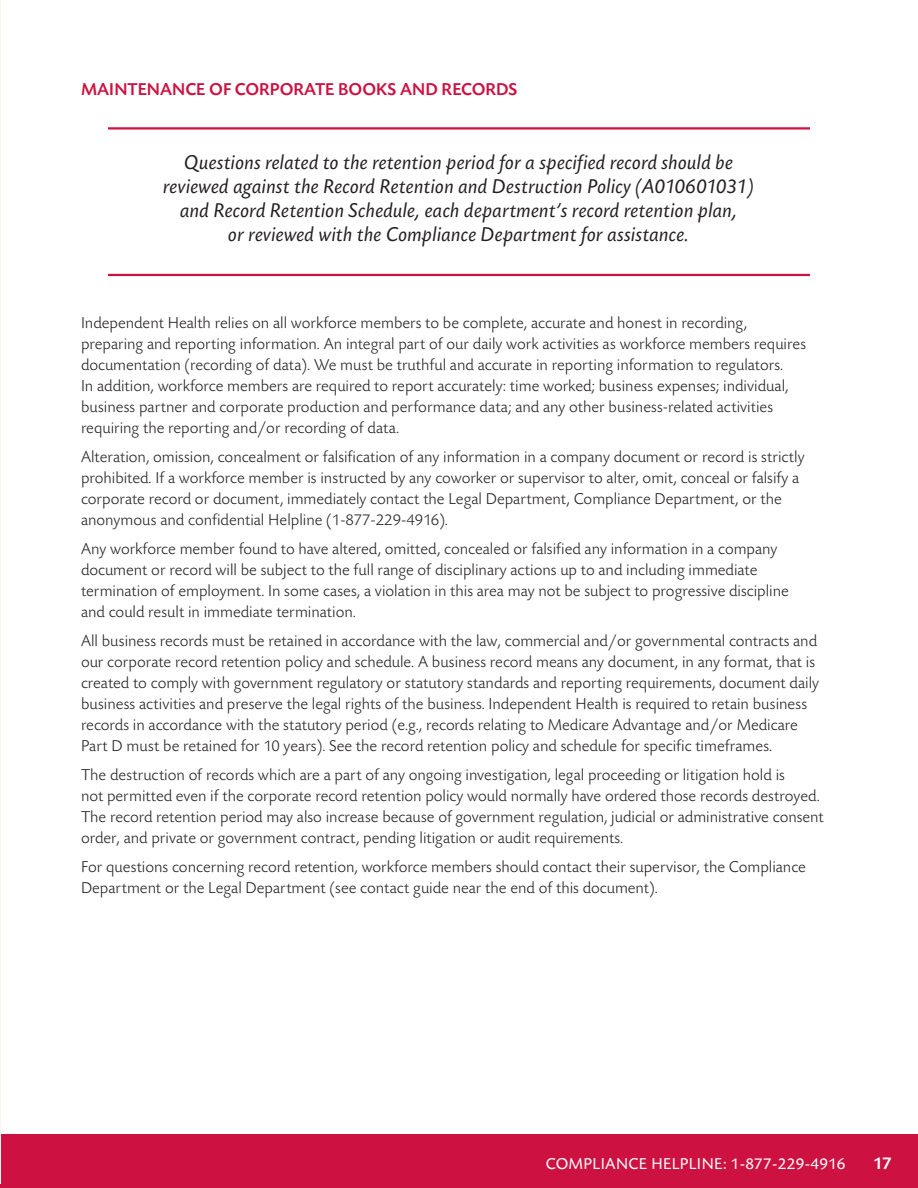
<style>
.page{position:relative;width:918px;height:1188px;background:#fff}
.page>*{position:absolute;margin:0;border:0;box-sizing:border-box;transform-origin:0 0}
.t1{font:italic 21px/24px "Today BEF";color:#231f20;text-align:center}
.t2{font:500 18px "Today BEF";color:#cd1141}
.t3{font:500 18px "Today BEF";color:#fff}
.t4{font:300 16.5px/21px "Today BEF";color:#231f20}
.t5{font:16.5px "Today BEF";letter-spacing:.02em;color:#fff}
</style>
<div class="page">
<div style="left:0;top:1134px;width:918px;height:54px;background:#cd1141"></div>
<hr style="left:108px;top:127px;width:702px;height:3px;background:#cd1141">
<hr style="left:108px;top:274px;width:702px;height:2px;background:#cd1141">
<p class="t2" style="left:81px;top:82px;width:438px">MAINTENANCE OF CORPORATE BOOKS AND RECORDS</p>
<p class="t1" style="left:164px;top:152px;width:593px">Questions related to the retention period for a specified record should be reviewed against the Record Retention and Destruction Policy (A010601031) and Record Retention Schedule, each department’s record retention plan,<br>or reviewed with the Compliance Department for assistance.</p>
<p class="t4" style="left:81px;top:314px;width:727px">Independent Health relies on all workforce members to be complete, accurate and honest in recording, preparing and reporting information. An integral part of our daily work activities as workforce members requires documentation (recording of data). We must be truthful and accurate in reporting information to regulators.<br>In addition, workforce members are required to report accurately: time worked; business expenses; individual, business partner and corporate production and performance data; and any other business-related activities requiring the reporting and/or recording of data.</p>
<p class="t4" style="left:81px;top:448px;width:725px">Alteration, omission, concealment or falsification of any information in a company document or record is strictly prohibited. If a workforce member is instructed by any coworker or supervisor to alter, omit, conceal or falsify a corporate record or document, immediately contact the Legal Department, Compliance Department, or the anonymous and confidential Helpline (1-877-229-4916).</p>
<p class="t4" style="left:81px;top:540px;width:709px">Any workforce member found to have altered, omitted, concealed or falsified any information in a company document or record will be subject to the full range of disciplinary actions up to and including immediate termination of employment. In some cases, a violation in this area may not be subject to progressive discipline and could result in immediate termination.</p>
<p class="t4" style="left:81px;top:632px;width:740px">All business records must be retained in accordance with the law, commercial and/or governmental contracts and our corporate record retention policy and schedule. A business record means any document, in any format, that is created to comply with government regulatory or statutory standards and reporting requirements, document daily business activities and preserve the legal rights of the business. Independent Health is required to retain business records in accordance with the statutory period (e.g., records relating to Medicare Advantage and/or Medicare Part D must be retained for 10 years). See the record retention policy and schedule for specific timeframes.</p>
<p class="t4" style="left:81px;top:766px;width:744px">The destruction of records which are a part of any ongoing investigation, legal proceeding or litigation hold is<br>not permitted even if the corporate record retention policy would normally have ordered those records destroyed.<br>The record retention period may also increase because of government regulation, judicial or administrative consent order, and private or government contract, pending litigation or audit requirements.</p>
<p class="t4" style="left:81px;top:858px;width:726px">For questions concerning record retention, workforce members should contact their supervisor, the Compliance<br>Department or the Legal Department (see contact guide near the end of this document).</p>
<p class="t5" style="left:546px;top:1158px;width:301px">COMPLIANCE HELPLINE: 1-877-229-4916</p>
<p class="t3" style="left:873px;top:1157px;width:20px">17</p>
</div>
